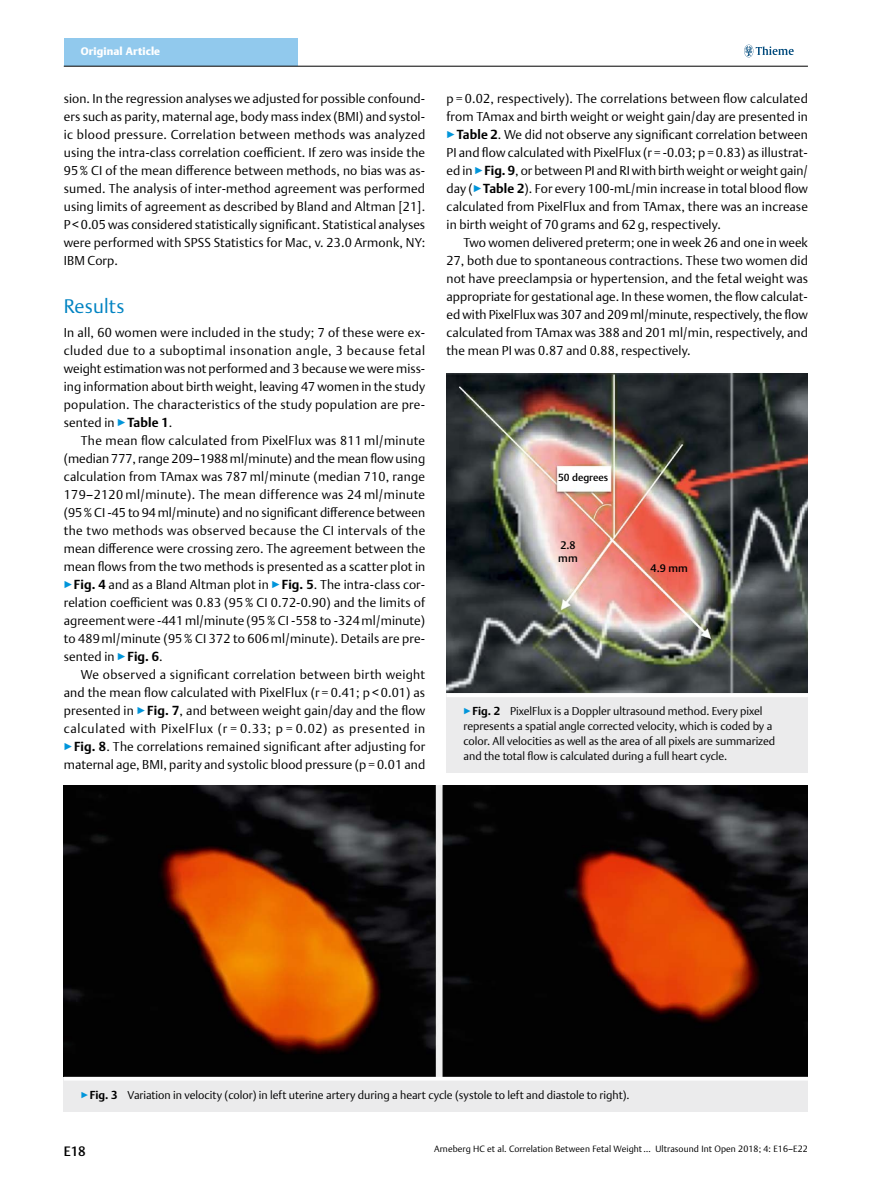
<style>
.page{position:relative;width:893px;height:1191px;background:#fff}
.page>*{position:absolute;margin:0;border:0;box-sizing:border-box;transform-origin:0 0}
.t1{font:300 19.5px "Thieme Argo 2011";letter-spacing:.01em;color:#0083c2}
.t2{font:500 13.5px "Thieme Argo 2011";color:#000}
.t3{font:300 12.75px/18px "Thieme Argo 2011";letter-spacing:.01em;color:#000;text-align:justify}
.t4{font:300 11.25px/15px "Thieme Argo 2011";color:#000}
.t5{font:900 10.8px "Thieme Argo 2011";letter-spacing:.01em;color:#fff}
.t6{font:500 10.8px/12.9px "Thieme Argo 2011";color:#000}
.t7{font:500 10.2px "Thieme Argo 2011";color:#000}
.t8{font:300 9px "Thieme Argo 2011";letter-spacing:.01em;color:#000}
.s1{color:#0095da}
.s2{font-weight:700}
</style>
<div class="page">
<div style="left:64px;top:38px;width:234px;height:28px;background:#91c9ed"></div>
<svg style="left:744px;top:45px;width:50px;height:12px"></svg>
<hr style="left:64px;top:66px;width:744px;height:1px;background:#000">
<img style="left:446px;top:373px;width:362px;height:320px">
<div style="left:446px;top:693px;width:362px;height:80px;background:#ebebec"></div>
<hr style="left:446px;top:693px;width:362px;height:4px;background:#fff">
<img style="left:64px;top:785px;width:744px;height:291px">
<div style="left:64px;top:1077px;width:744px;height:34px;background:#ebebec"></div>
<svg style="left:64px;top:1076px;width:744px;height:4px;fill:#fff"></svg>
<p class="t5" style="left:81px;top:44px;width:81px">Original Article</p>
<p class="t3" style="left:64px;top:89px;width:363px">sion. In the regression analyses we adjusted for possible confound&shy;ers such as parity, maternal age, body mass index (BMI) and systol&shy;ic blood pressure. Correlation between methods was analyzed using the intra-class correlation coefficient. If zero was inside the 95% CI of the mean difference between methods, no bias was as&shy;sumed. The analysis of inter-method agreement was performed using limits of agreement as described by Bland and Altman [21].<br>P &lt;0.05 was considered statistically significant. Statistical analyses were performed with SPSS Statistics for Mac, v. 23.0 Armonk, NY:<br>IBM Corp.</p>
<h1 class="t1" style="left:64px;top:293px;width:62px">Results</h1>
<p class="t3" style="left:64px;top:323px;width:363px">In all, 60 women were included in the study; 7 of these were ex&shy;cluded due to a suboptimal insonation angle, 3 because fetal weight estimation was not performed and 3 because we were miss&shy;ing information about birth weight, leaving 47 women in the study population. The characteristics of the study population are pre&shy;sented in <span class="s1">▶</span><span class="s2">Table 1</span>.</p>
<p class="t3" style="left:64px;top:431px;width:363px;text-indent:17px">The mean flow calculated from PixelFlux was 811 ml/minute (median 777, range 209–1988ml/minute) and the mean flow using calculation from TAmax was 787 ml/minute (median 710, range 179–2120 ml/minute). The mean difference was 24 ml/minute (95% CI -45 to 94ml/minute) and no significant difference between the two methods was observed because the CI intervals of the mean difference were crossing zero. The agreement between the mean flows from the two methods is presented as a scatter plot in <span class="s1">▶</span><span class="s2">Fig. 4</span> and as a Bland Altman plot in <span class="s1">▶</span><span class="s2">Fig. 5</span>. The intra-class cor&shy;relation coefficient was 0.83 (95% CI 0.72-0.90) and the limits of agreement were -441ml/minute (95% CI -558 to -324ml/minute) to 489ml/minute (95% CI 372 to 606ml/minute). Details are pre&shy;sented in <span class="s1">▶</span><span class="s2">Fig. 6</span>.</p>
<p class="t3" style="left:64px;top:665px;width:363px;text-indent:17px">We observed a significant correlation between birth weight and the mean flow calculated with PixelFlux (r = 0.41; p &lt; 0.01) as presented in <span class="s1">▶</span><span class="s2">Fig. 7</span>, and between weight gain/day and the flow calculated with PixelFlux (r = 0.33; p = 0.02) as presented in <span class="s1">▶</span><span class="s2">Fig. 8</span>. The correlations remained significant after adjusting for maternal age, BMI, parity and systolic blood pressure (p= 0.01 and</p>
<p class="t3" style="left:446px;top:89px;width:363px">p = 0.02, respectively). The correlations between flow calculated from TAmax and birth weight or weight gain/day are presented in <span class="s1">▶</span><span class="s2">Table 2</span>. We did not observe any significant correlation between PI and flow calculated with PixelFlux (r =-0.03; p=0.83) as illustrat&shy;ed in <span class="s1">▶</span><span class="s2">Fig. 9</span>, or between PI and RI with birth weight or weight gain/ day (<span class="s1">▶</span><span class="s2">Table 2</span>). For every 100-mL/min increase in total blood flow calculated from PixelFlux and from TAmax, there was an increase in birth weight of 70 grams and 62 g, respectively.</p>
<p class="t3" style="left:446px;top:233px;width:363px;text-indent:17px">Two women delivered preterm; one in week 26 and one in week 27, both due to spontaneous contractions. These two women did not have preeclampsia or hypertension, and the fetal weight was appropriate for gestational age. In these women, the flow calculat&shy;ed with PixelFlux was 307 and 209ml/minute, respectively, the flow calculated from TAmax was 388 and 201 ml/min, respectively, and the mean PI was 0.87 and 0.88, respectively.</p>
<p class="t7" style="left:558px;top:471px;width:52px">50 degrees</p>
<p class="t6" style="left:558px;top:539px;width:21px">2.8 mm</p>
<p class="t6" style="left:651px;top:561px;width:39px">4.9 mm</p>
<p class="t4" style="left:463px;top:703px;width:313px"><span class="s1">▶</span><span class="s2">Fig. 2</span> PixelFlux is a Doppler ultrasound method. Every pixel represents a spatial angle corrected velocity, which is coded by a color. All velocities as well as the area of all pixels are summarized and the total flow is calculated during a full heart cycle.</p>
<p class="t4" style="left:81px;top:1087px;width:550px"><span class="s1">▶</span><span class="s2">Fig. 3</span> Variation in velocity (color) in left uterine artery during a heart cycle (systole to left and diastole to right).</p>
<p class="t2" style="left:64px;top:1142px;width:24px">E18</p>
<p class="t8" style="left:434px;top:1143px;width:375px">Arneberg HC et al. Correlation Between Fetal Weight … Ultrasound Int Open 2018; 4: E16–E22</p>
</div>
